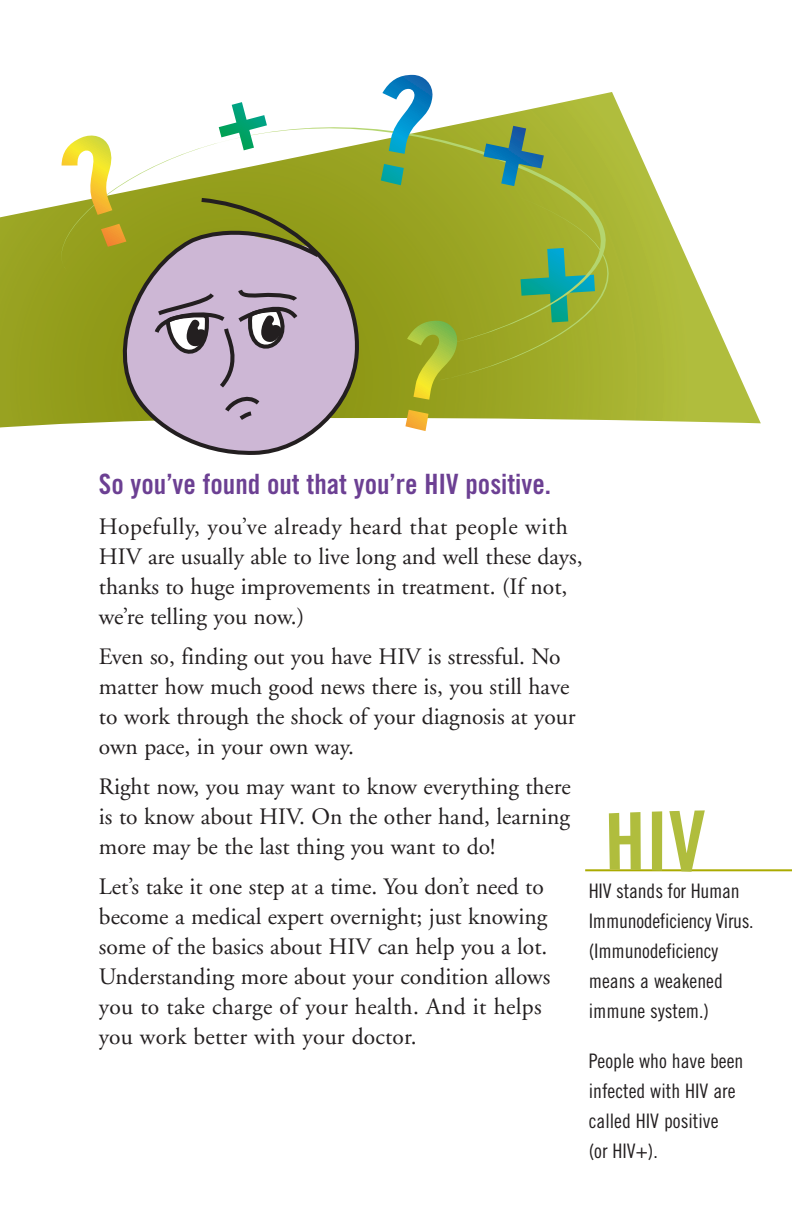
<style>
.page{position:relative;width:792px;height:1224px;background:#fff}
.page>*{position:absolute;margin:0;border:0;box-sizing:border-box;transform-origin:0 0}
.t1{font:28px "Trade Gothic Bold Cond Twenty";color:#6c4093}
.t2{font:23.6px/30px "Adobe Garamond";color:#231f20}
.t3{font:20px/30px "Trade Gothic Cond Eighteen";color:#231f20}
</style>
<div class="page">
<svg style="left:0;top:212px;width:761px;height:216px"></svg>
<svg style="left:100px;top:347px;width:261px;height:108px"></svg>
<svg style="left:26px;top:92px;width:628px;height:255px"></svg>
<svg style="left:438px;top:184px;width:300px;height:197px;background:#aaba4f"></svg>
<svg style="left:381px;top:75px;width:53px;height:110px"></svg>
<svg style="left:405px;top:320px;width:53px;height:111px;background:#acb539"></svg>
<svg style="left:62px;top:133px;width:64px;height:114px"></svg>
<svg style="left:219px;top:102px;width:48px;height:48px"></svg>
<svg style="left:484px;top:126px;width:60px;height:60px;background:#699863"></svg>
<svg style="left:152px;top:285px;width:149px;height:137px;background:#b7a4bd"></svg>
<hr style="left:585px;top:869px;width:207px;height:2px;background:#abab00">
<svg style="left:609px;top:812px;width:32px;height:58px"></svg>
<div style="left:652px;top:811px;width:10px;height:60px;background:#b0bd3d"></div>
<svg style="left:669px;top:810px;width:36px;height:62px"></svg>
<p class="t1" style="left:99px;top:473px;width:454px">So you’ve found out that you’re HIV positive.</p>
<p class="t2" style="left:99px;top:513px;width:485px">Hopefully, you’ve already heard that people with HIV are usually able to live long and well these days, thanks to huge improvements in treatment. (If not, we’re telling you now.)</p>
<p class="t2" style="left:99px;top:643px;width:478px">Even so, finding out you have HIV is stressful. No matter how much good news there is, you still have to work through the shock of your diagnosis at your own pace, in your own way.</p>
<p class="t2" style="left:99px;top:773px;width:473px;text-align:justify">Right now, you may want to know everything there is to know about HIV. On the other hand, learning more may be the last thing you want to do!</p>
<p class="t2" style="left:99px;top:873px;width:453px">Let’s take it one step at a time. You don’t need to become a medical expert overnight; just knowing some of the basics about HIV can help you a lot.<br>Understanding more about your condition allows you to take charge of your health. And it helps you work better with your doctor.</p>
<p class="t3" style="left:589px;top:877px;width:166px">HIV stands for Human<br>Immunodeficiency Virus. (Immunodeficiency means a weakened immune system.)</p>
<p class="t3" style="left:589px;top:1047px;width:156px">People who have been infected with HIV are called HIV positive<br>(or HIV+).</p>
</div>
